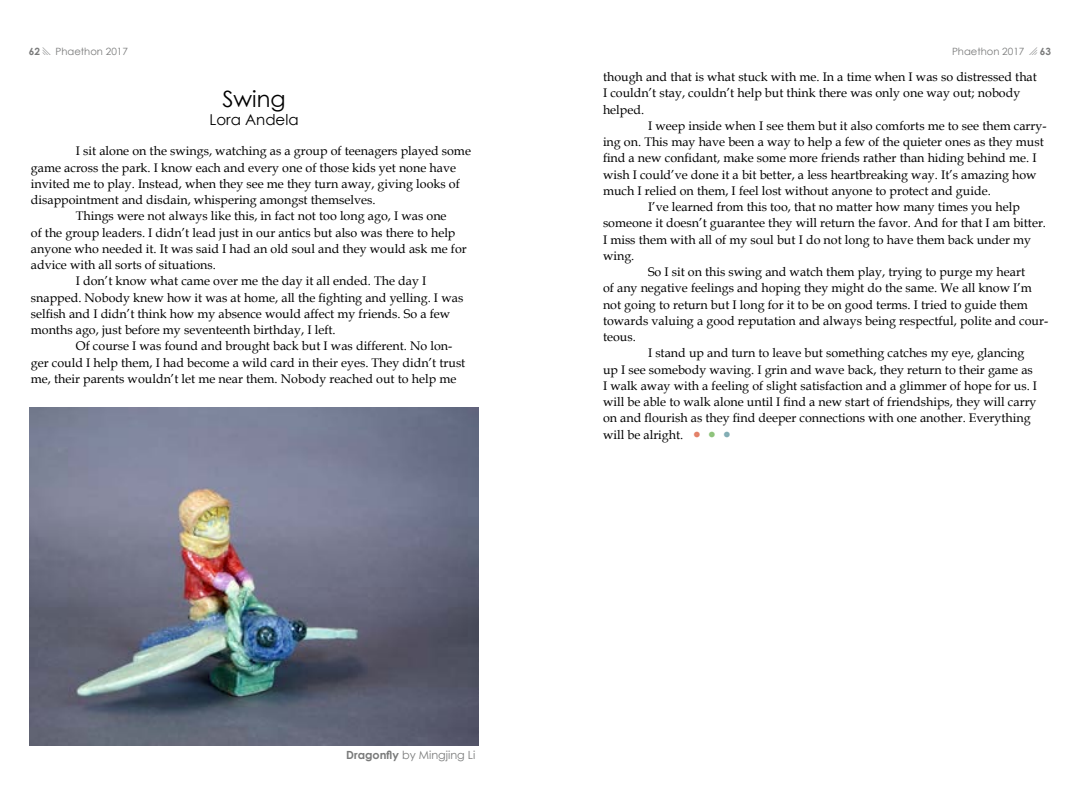
<style>
.page{position:relative;width:1080px;height:810px;background:#fff}
.page>*{position:absolute;margin:0;border:0;box-sizing:border-box;transform-origin:0 0}
.t1{font:22.5px "Century Gothic";color:#000}
.t2{font:15px "Century Gothic";color:#000}
.t3{font:12.5px/16.2px "Book Antiqua";color:#000}
.t4{font:11.25px "Century Gothic";color:#797a7a}
.t5{font:10px "Century Gothic";color:#797a7a}
.t6{font:700 10px "Century Gothic";color:#797a7a}
.s1{font-weight:700}
</style>
<div class="page">
<img style="left:29px;top:407px;width:450px;height:339px">
<p class="t6" style="left:29px;top:44px;width:13px">62</p>
<p class="t5" style="left:56px;top:44px;width:74px">Phaethon 2017</p>
<p class="t5" style="left:952px;top:44px;width:101px">Phaethon 2017 □ <span class="s1">63</span></p>
<h1 class="t1" style="left:222px;top:83px;width:65px">Swing</h1>
<p class="t2" style="left:209px;top:109px;width:91px">Lora Andela</p>
<p class="t3" style="left:76px;top:143px;width:397px">I sit alone on the swings, watching as a group of teenagers played some</p>
<p class="t3" style="left:31px;top:159px;width:427px">game across the park. I know each and every one of those kids yet none have</p>
<p class="t3" style="left:31px;top:175px;width:431px">invited me to play. Instead, when they see me they turn away, giving looks of</p>
<p class="t3" style="left:31px;top:191px;width:346px">disappointment and disdain, whispering amongst themselves.</p>
<p class="t3" style="left:76px;top:208px;width:372px">Things were not always like this, in fact not too long ago, I was one</p>
<p class="t3" style="left:31px;top:224px;width:426px">of the group leaders. I didn’t lead just in our antics but also was there to help</p>
<p class="t3" style="left:31px;top:240px;width:437px">anyone who needed it. It was said I had an old soul and they would ask me for</p>
<p class="t3" style="left:31px;top:256px;width:187px">advice with all sorts of situations.</p>
<p class="t3" style="left:76px;top:273px;width:352px">I don’t know what came over me the day it all ended. The day I</p>
<p class="t3" style="left:31px;top:289px;width:434px">snapped. Nobody knew how it was at home, all the fighting and yelling. I was</p>
<p class="t3" style="left:31px;top:305px;width:421px">selfish and I didn’t think how my absence would affect my friends. So a few</p>
<p class="t3" style="left:31px;top:321px;width:306px">months ago, just before my seventeenth birthday, I left.</p>
<p class="t3" style="left:76px;top:338px;width:378px">Of course I was found and brought back but I was different. No lon-</p>
<p class="t3" style="left:31px;top:354px;width:436px">ger could I help them, I had become a wild card in their eyes. They didn’t trust</p>
<p class="t3" style="left:31px;top:370px;width:427px">me, their parents wouldn’t let me near them. Nobody reached out to help me</p>
<p class="t4" style="left:346px;top:747px;width:131px"><span class="s1">Dragonfly</span> by Mingjing Li</p>
<p class="t3" style="left:603px;top:68px;width:435px">though and that is what stuck with me. In a time when I was so distressed that<br>I couldn’t stay, couldn’t help but think there was only one way out; nobody helped.</p>
<p class="t3" style="left:648px;top:117px;width:400px">I weep inside when I see them but it also comforts me to see them carry-</p>
<p class="t3" style="left:603px;top:133px;width:442px">ing on. This may have been a way to help a few of the quieter ones as they must</p>
<p class="t3" style="left:603px;top:150px;width:435px">find a new confidant, make some more friends rather than hiding behind me. I</p>
<p class="t3" style="left:603px;top:166px;width:435px">wish I could’ve done it a bit better, a less heartbreaking way. It’s amazing how</p>
<p class="t3" style="left:603px;top:182px;width:389px">much I relied on them, I feel lost without anyone to protect and guide.</p>
<p class="t3" style="left:648px;top:198px;width:373px">I’ve learned from this too, that no matter how many times you help</p>
<p class="t3" style="left:603px;top:215px;width:445px">someone it doesn’t guarantee they will return the favor. And for that I am bitter.</p>
<p class="t3" style="left:603px;top:231px;width:430px">I miss them with all of my soul but I do not long to have them back under my</p>
<p class="t3" style="left:603px;top:247px;width:33px">wing.</p>
<p class="t3" style="left:648px;top:263px;width:379px">So I sit on this swing and watch them play, trying to purge my heart</p>
<p class="t3" style="left:603px;top:280px;width:430px">of any negative feelings and hoping they might do the same. We all know I’m</p>
<p class="t3" style="left:603px;top:296px;width:426px">not going to return but I long for it to be on good terms. I tried to guide them</p>
<p class="t3" style="left:603px;top:312px;width:447px">towards valuing a good reputation and always being respectful, polite and cour-</p>
<p class="t3" style="left:603px;top:328px;width:34px">teous.</p>
<p class="t3" style="left:648px;top:345px;width:378px">I stand up and turn to leave but something catches my eye, glancing</p>
<p class="t3" style="left:603px;top:361px;width:431px">up I see somebody waving. I grin and wave back, they return to their game as</p>
<p class="t3" style="left:603px;top:377px;width:436px">I walk away with a feeling of slight satisfaction and a glimmer of hope for us. I</p>
<p class="t3" style="left:603px;top:393px;width:435px">will be able to walk alone until I find a new start of friendships, they will carry</p>
<p class="t3" style="left:603px;top:410px;width:429px">on and flourish as they find deeper connections with one another. Everything</p>
<p class="t3" style="left:603px;top:426px;width:82px">will be alright.</p>
</div>
